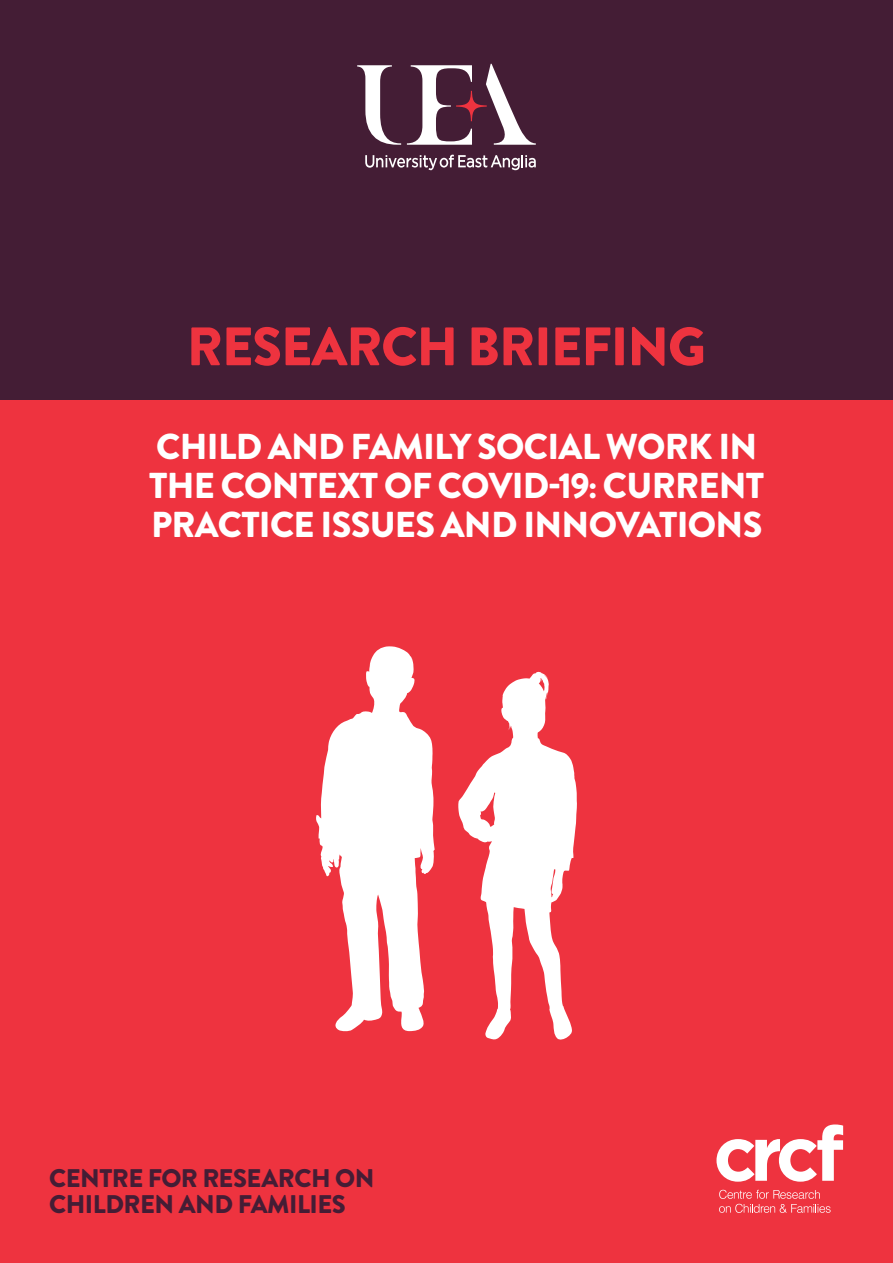
<style>
.page{position:relative;width:893px;height:1263px;background:#ee333f}
.page>*{position:absolute;margin:0;border:0;box-sizing:border-box;transform-origin:0 0}
.t1{font:900 54px "Brandon Grotesque";letter-spacing:-.02em;color:#ee333f}
.Briefing_title__fron{font:900 36px/39px "Brandon Grotesque";letter-spacing:-.02em;color:#fff}
.t2{font:900 25.5px/25.5px "Brandon Grotesque";letter-spacing:-.02em;color:#441d35}
</style>
<div class="page">
<div style="left:0;top:0;width:893px;height:400px;background:#441d35"></div>
<svg style="left:357px;top:65px;width:44px;height:80px"></svg>
<svg style="left:456px;top:91px;width:31px;height:30px"></svg>
<svg style="left:407px;top:65px;width:65px;height:80px"></svg>
<svg style="left:486px;top:64px;width:50px;height:81px"></svg>
<svg style="left:365px;top:155px;width:171px;height:15px"></svg>
<svg style="left:458px;top:672px;width:119px;height:368px"></svg>
<svg style="left:316px;top:646px;width:119px;height:386px;fill:#fff"></svg>
<svg style="left:719px;top:1190px;width:112px;height:23px"></svg>
<svg style="left:716px;top:1124px;width:127px;height:58px"></svg>
<p class="t1" style="left:187px;top:308px;width:521px">RESEARCH BRIEFING</p>
<p class="Briefing_title__fron" style="left:149px;top:427px;width:617px">CHILD AND FAMILY SOCIAL WORK IN<br>THE CONTEXT OF COVID-19: CURRENT<br>PRACTICE ISSUES AND INNOVATIONS</p>
<p class="t2" style="left:49px;top:1166px;width:327px">CENTRE FOR RESEARCH ON<br>CHILDREN AND FAMILIES</p>
</div>
